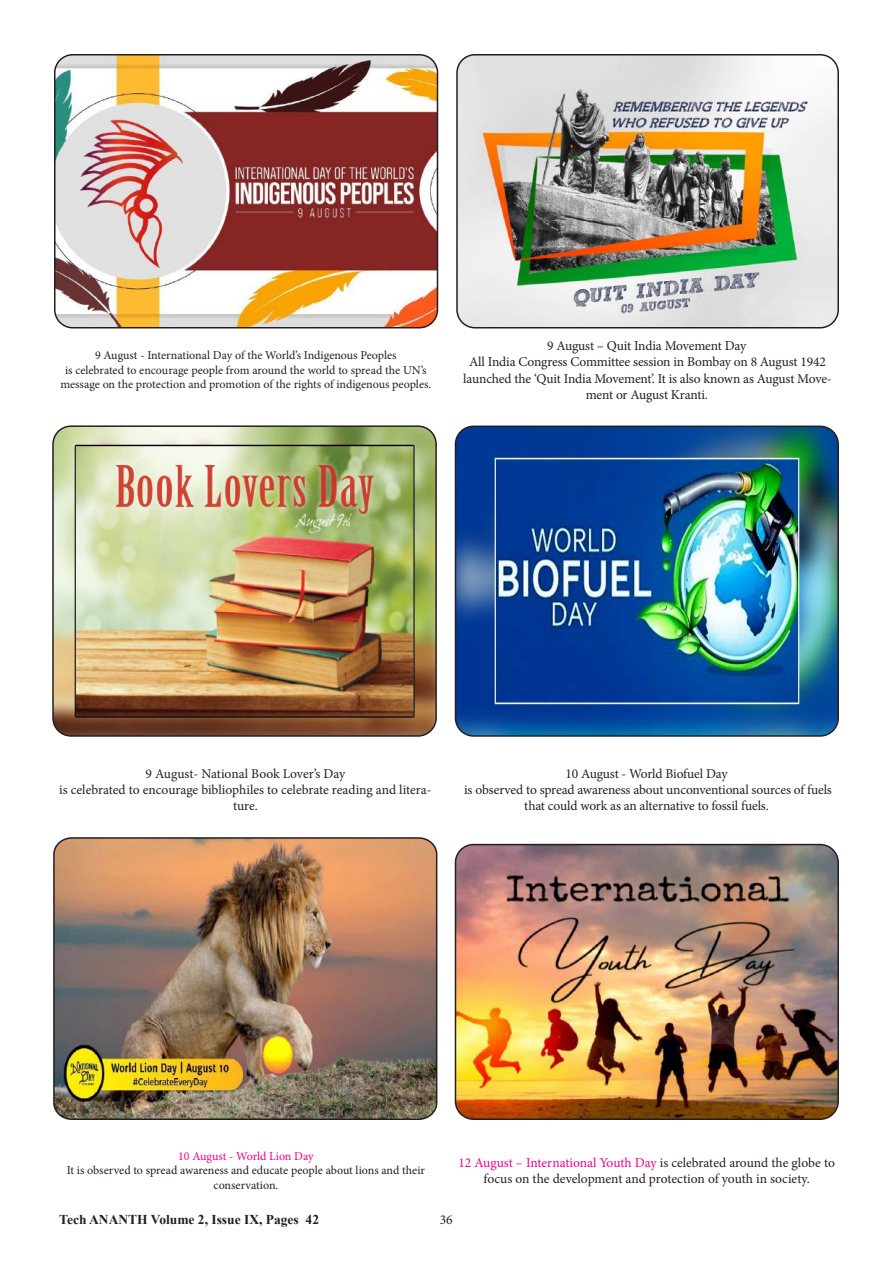
<style>
.page{position:relative;width:893px;height:1263px;background:#fff}
.page>*{position:absolute;margin:0;border:0;box-sizing:border-box;transform-origin:0 0}
.t1{font:13.5px/16.2px "Minion Pro";letter-spacing:-.01em;color:#241f1f;text-align:center}
.t2{font:700 13.5px "Times New Roman";color:#241f1f}
.t3{font:12px/14.4px "Minion Pro";letter-spacing:-.005em;color:#241f1f;text-align:center}
.t4{font:12px "Minion Pro";letter-spacing:-.005em;color:#ee008c}
.s1{color:#ee008c}
</style>
<div class="page">
<img style="left:455px;top:426px;width:383px;height:308px">
<div style="left:455px;top:426px;width:384px;height:311px;border:2px solid #241f1f;border-radius:18px"></div>
<img style="left:455px;top:844px;width:383px;height:275px">
<div style="left:455px;top:844px;width:384px;height:276px;border:2px solid #241f1f;border-radius:18px"></div>
<img style="left:56px;top:840px;width:381px;height:279px">
<div style="left:53px;top:837px;width:384px;height:283px;border:2px solid #241f1f;border-radius:17px"></div>
<img style="left:55px;top:428px;width:379px;height:306px">
<div style="left:52px;top:425px;width:385px;height:312px;border:2px solid #241f1f;border-radius:18px"></div>
<img style="left:55px;top:55px;width:382px;height:273px">
<div style="left:54px;top:54px;width:384px;height:274px;border:2px solid #241f1f;border-radius:18px"></div>
<img style="left:457px;top:55px;width:381px;height:273px">
<div style="left:456px;top:54px;width:383px;height:274px;border:2px solid #241f1f;border-radius:18px"></div>
<p class="t3" style="left:60px;top:348px;width:372px">9 August - International Day of the World’s Indigenous Peoples<br>is celebrated to encourage people from around the world to spread the UN’s message on the protection and promotion of the rights of indigenous peoples.</p>
<p class="t1" style="left:463px;top:338px;width:370px">9 August – Quit India Movement Day<br>All India Congress Committee session in Bombay on 8 August 1942 launched the ‘Quit India Movement’. It is also known as August Move&shy;ment or August Kranti.</p>
<p class="t1" style="left:59px;top:766px;width:374px">9 August- National Book Lover’s Day<br>is celebrated to encourage bibliophiles to celebrate reading and litera&shy;ture.</p>
<p class="t1" style="left:464px;top:766px;width:369px">10 August - World Biofuel Day<br>is observed to spread awareness about unconventional sources of fuels that could work as an alternative to fossil fuels.</p>
<p class="t4" style="left:178px;top:1148px;width:137px">10 August - World Lion Day</p>
<p class="t3" style="left:67px;top:1163px;width:360px">It is observed to spread awareness and educate people about lions and their conservation.</p>
<p class="t1" style="left:458px;top:1154px;width:378px"><span class="s1">12 August – International Youth Day</span> is celebrated around the globe to focus on the development and protection of youth in society.</p>
<p class="t2" style="left:59px;top:1209px;width:261px">Tech ANANTH Volume 2, Issue IX, Pages 42</p>
<p class="t1" style="left:440px;top:1212px;width:14px">36</p>
</div>
